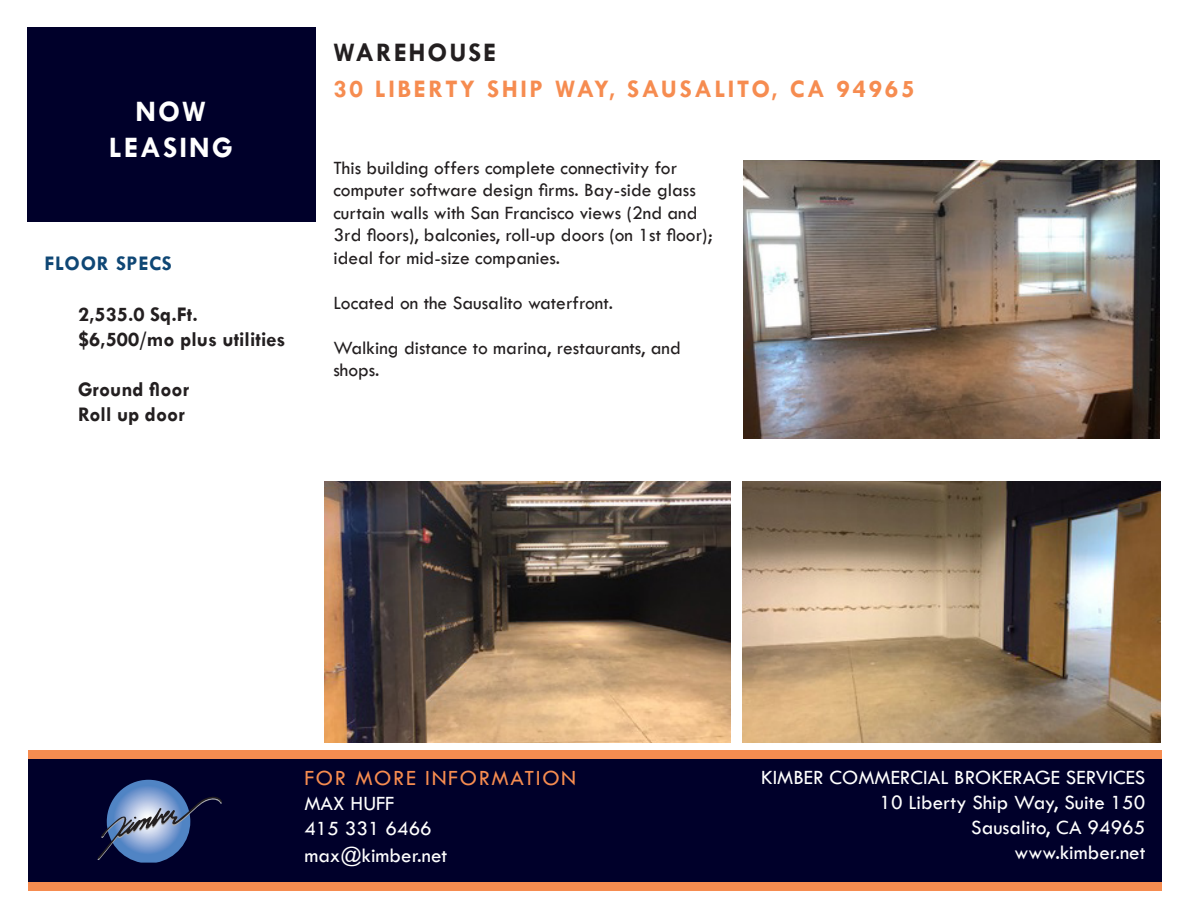
<style>
.page{position:relative;width:1188px;height:918px;background:#fff}
.page>*{position:absolute;margin:0;border:0;box-sizing:border-box;transform-origin:0 0}
.t1{font:700 30px "Tw Cen";letter-spacing:.07em;color:#fff}
.t2{font:700 27px "Tw Cen";letter-spacing:.07em;color:#231f20}
.t3{font:700 25.5px "Tw Cen";letter-spacing:.1em;color:#f68c50}
.t4{font:22.5px "Tw Cen";letter-spacing:.07em;color:#f68c50}
.t5{font:21px "Tw Cen";color:#fff}
.t6{font:700 21px "Tw Cen";color:#231f20}
.t7{font:700 21px "Tw Cen";letter-spacing:.03em;color:#0f4775}
.t8{font:19.5px/22.5px "Tw Cen";color:#231f20}
</style>
<div class="page">
<div style="left:28px;top:27px;width:288px;height:194px;background:#00002a"></div>
<img style="left:743px;top:160px;width:416px;height:278px">
<div style="left:28px;top:752px;width:1134px;height:138px;background:#00002a"></div>
<div style="left:29px;top:751px;width:1133px;height:8px;background:#f68c50"></div>
<div style="left:29px;top:882px;width:1133px;height:9px;background:#f68c50"></div>
<svg style="left:97px;top:780px;width:125px;height:83px"></svg>
<img style="left:324px;top:481px;width:406px;height:262px">
<img style="left:742px;top:481px;width:419px;height:261px">
<p class="t1" style="left:136px;top:93px;width:72px">NOW</p>
<p class="t1" style="left:109px;top:129px;width:125px">LEASING</p>
<p class="t7" style="left:44px;top:251px;width:129px">FLOOR SPECS</p>
<p class="t6" style="left:78px;top:301px;width:121px">2,535.0 Sq.Ft.</p>
<p class="t6" style="left:78px;top:327px;width:209px">$6,500/mo plus utilities</p>
<p class="t6" style="left:78px;top:377px;width:113px">Ground floor</p>
<p class="t6" style="left:78px;top:402px;width:108px">Roll up door</p>
<p class="t2" style="left:333px;top:36px;width:164px">WAREHOUSE</p>
<p class="t3" style="left:333px;top:73px;width:583px">30 LIBERTY SHIP WAY, SAUSALITO, CA 94965</p>
<p class="t8" style="left:333px;top:156px;width:381px">This building offers complete connectivity for computer software design firms. Bay-side glass curtain walls with San Francisco views (2nd and 3rd floors), balconies, roll-up doors (on 1st floor); ideal for mid-size companies.</p>
<p class="t8" style="left:333px;top:291px;width:281px">Located on the Sausalito waterfront.</p>
<p class="t8" style="left:333px;top:336px;width:349px">Walking distance to marina, restaurants, and shops.</p>
<p class="t4" style="left:304px;top:764px;width:273px">FOR MORE INFORMATION</p>
<p class="t5" style="left:304px;top:791px;width:92px">MAX HUFF</p>
<p class="t5" style="left:304px;top:816px;width:129px">415 331 6466</p>
<p class="t5" style="left:304px;top:843px;width:144px">max@kimber.net</p>
<p class="t5" style="left:761px;top:765px;width:386px">KIMBER COMMERCIAL BROKERAGE SERVICES</p>
<p class="t5" style="left:879px;top:790px;width:268px">10 Liberty Ship Way, Suite 150</p>
<p class="t5" style="left:971px;top:815px;width:176px">Sausalito, CA 94965</p>
<p class="t5" style="left:1015px;top:840px;width:132px">www.kimber.net</p>
</div>
